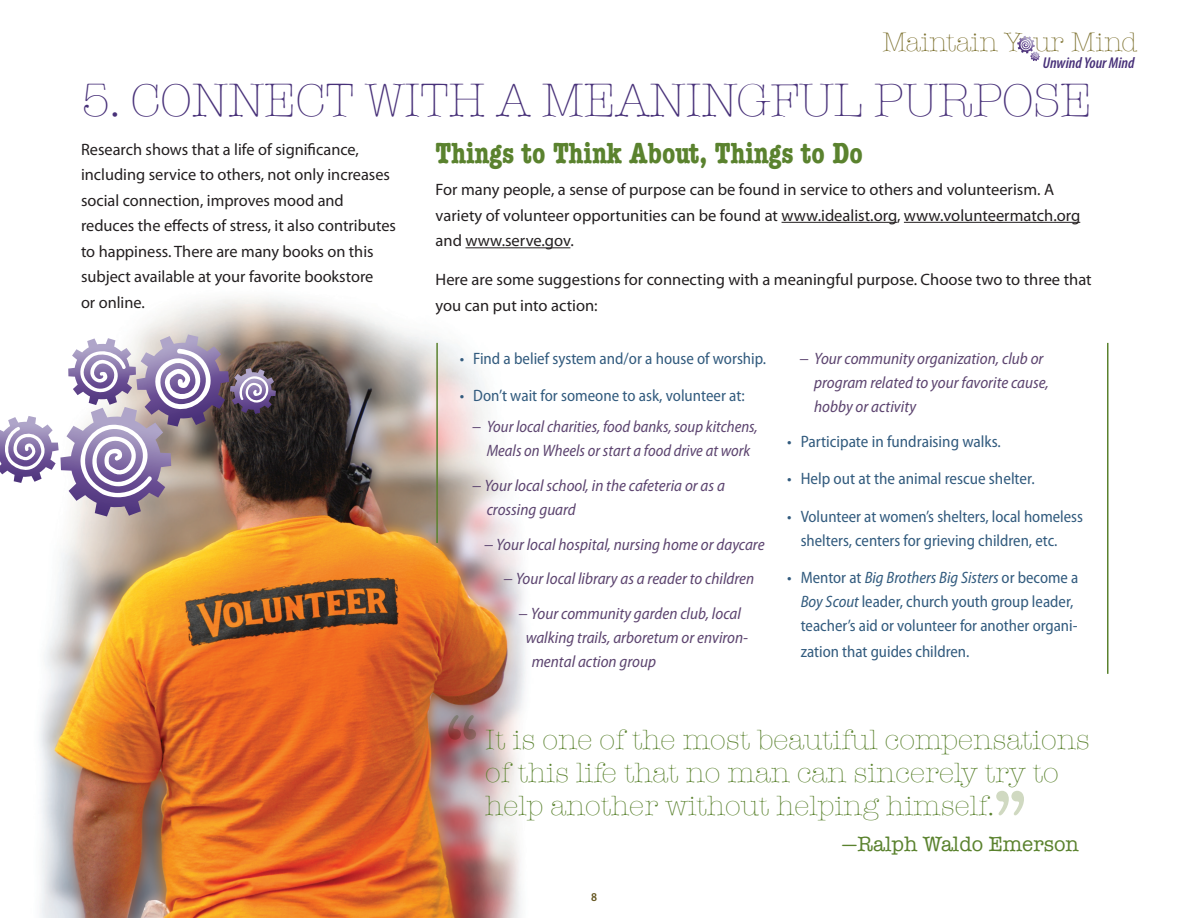
<style>
.page{position:relative;width:1188px;height:918px;background:#fff}
.page>*{position:absolute;margin:0;border:0;box-sizing:border-box;transform-origin:0 0}
.t1{font:84px "American Typewriter";color:#a1b483}
.t2{font:300 48px "American Typewriter";letter-spacing:-.015em;color:#483179}
.t3{font:700 condensed 30px "American Typewriter";color:#5a822e}
.t4{font:300 28.5px/33px "American Typewriter";color:#5a822e}
.t5{font:300 27.45px "American Typewriter";color:#7b6f2c}
.t6{font:21px "American Typewriter";color:#5a822e}
.t7{font:16.5px/25.5px "Myriad Pro";color:#231f20}
.t8{font:semi-condensed 16.5px/24px "Myriad Pro";color:#325b7e}
.t9{font:italic semi-condensed 16.5px/24px "Myriad Pro";color:#5d4570}
.t10{font:italic 600 condensed 15.75px "Myriad Pro";color:#483179}
.t11{font:600 semi-condensed 12px "Myriad Pro";color:#63541e}
.s1{font-style:italic}
</style>
<div class="page">
<svg style="left:1017px;top:36px;width:23px;height:25px"></svg>
<img style="left:39px;top:247px;width:532px;height:671px">
<hr style="left:782px;top:222px;width:115px;height:1px;background:#231f20">
<hr style="left:904px;top:222px;width:176px;height:1px;background:#231f20">
<hr style="left:466px;top:247px;width:104px;height:1px;background:#231f20">
<hr style="left:436px;top:343px;width:2px;height:200px;background:#5a822e">
<hr style="left:1107px;top:343px;width:1px;height:331px;background:#5a822e">
<svg style="left:0;top:334px;width:276px;height:183px"></svg>
<h3 class="t5" style="left:882px;top:22px;width:257px">Maintain Your Mind</h3>
<h2 class="t2" style="left:81px;top:64px;width:1013px">5. CONNECT WITH A MEANINGFUL PURPOSE</h2>
<p class="t7" style="left:81px;top:137px;width:317px">Research shows that a life of significance, including service to others, not only increases social connection, improves mood and reduces the effects of stress, it also contributes to happiness. There are many books on this subject available at your favorite bookstore<br>or online.</p>
<h3 class="t3" style="left:436px;top:129px;width:429px">Things to Think About, Things to Do</h3>
<p class="t10" style="left:1043px;top:55px;width:93px">Unwind Your Mind</p>
<p class="t7" style="left:436px;top:177px;width:646px">For many people, a sense of purpose can be found in service to others and volunteerism. A variety of volunteer opportunities can be found at www.idealist.org, www.volunteermatch.org and www.serve.gov.</p>
<p class="t7" style="left:436px;top:267px;width:658px">Here are some suggestions for connecting with a meaningful purpose. Choose two to three that you can put into action:</p>
<p class="t8" style="left:460px;top:347px;width:308px">• Find a belief system and/or a house of worship.</p>
<p class="t8" style="left:460px;top:384px;width:287px">• Don’t wait for someone to ask, volunteer at:</p>
<p class="t9" style="left:472px;top:415px;width:288px;text-align:center">− Your local charities, food banks, soup kitchens,<br>Meals on Wheels or start a food drive at work</p>
<p class="t9" style="left:487px;top:474px;width:240px;text-indent:-15px">− Your local school, in the cafeteria or as a crossing guard</p>
<p class="t9" style="left:484px;top:533px;width:282px">− Your local hospital, nursing home or daycare</p>
<p class="t9" style="left:503px;top:567px;width:253px">− Your local library as a reader to children</p>
<p class="t9" style="left:518px;top:602px;width:224px">− Your community garden club, local</p>
<p class="t9" style="left:532px;top:626px;width:218px;text-indent:-6px">walking trails, arboretum or environ&shy;mental action group</p>
<p class="t9" style="left:814px;top:347px;width:236px;text-indent:-15px">− Your community organization, club or program related to your favorite cause, hobby or activity</p>
<p class="t8" style="left:787px;top:429px;width:215px">• Participate in fundraising walks.</p>
<p class="t8" style="left:787px;top:467px;width:249px">• Help out at the animal rescue shelter.</p>
<p class="t8" style="left:801px;top:504px;width:284px;text-indent:-14px">• Volunteer at women’s shelters, local homeless shelters, centers for grieving children, etc.</p>
<p class="t8" style="left:801px;top:566px;width:279px;text-indent:-14px">• Mentor at <span class="s1">Big Brothers Big Sisters</span> or become a<br><span class="s1">Boy Scout</span> leader, church youth group leader, teacher’s aid or volunteer for another organi-</p>
<p class="t8" style="left:801px;top:639px;width:170px">zation that guides children.</p>
<h1 class="t1" style="left:444px;top:682px;width:38px">“</h1>
<h3 class="t4" style="left:485px;top:722px;width:606px">It is one of the most beautiful compensations of this life that no man can sincerely try to help another without helping himself.</h3>
<p class="t6" style="left:842px;top:828px;width:239px">—Ralph Waldo Emerson</p>
<h1 class="t1" style="left:1029px;top:849px;width:38px;rotate:-180deg">“</h1>
<p class="t11" style="left:591px;top:890px;width:7px">8</p>
</div>
